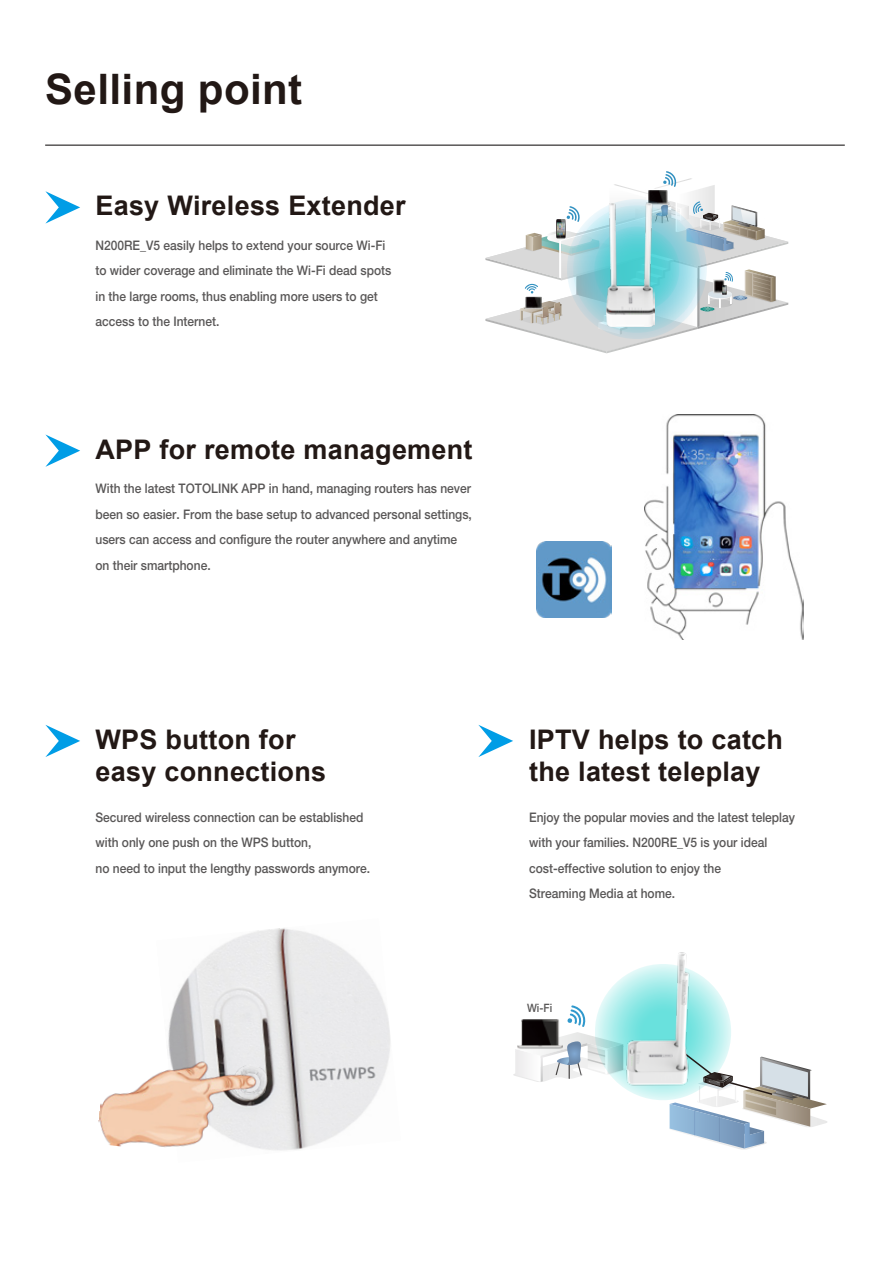
<style>
.page{position:relative;width:893px;height:1263px;background:#fff}
.page>*{position:absolute;margin:0;border:0;box-sizing:border-box;transform-origin:0 0}
.t1{font:700 42px "Arial";letter-spacing:.01em;color:#221815}
.t2{font:700 27px/31.5px "Arial";letter-spacing:.01em;color:#221815}
.t3{font:500 13.2px/25.5px "Helvetica Neue";color:#595757;scale:.91 1}
.t4{font:500 11.55px "Helvetica Neue";color:#595757;scale:.91 1}
</style>
<div class="page">
<hr style="left:45px;top:144px;width:800px;height:2px;background:#595757">
<svg style="left:45px;top:191px;width:35px;height:33px"></svg>
<svg style="left:45px;top:725px;width:35px;height:32px"></svg>
<svg style="left:478px;top:725px;width:35px;height:32px"></svg>
<svg style="left:45px;top:434px;width:35px;height:33px"></svg>
<svg style="left:601px;top:972px;width:130px;height:128px"></svg>
<svg style="left:513px;top:1005px;width:107px;height:77px"></svg>
<svg style="left:669px;top:1048px;width:158px;height:102px"></svg>
<img style="left:620px;top:952px;width:75px;height:143px">
<svg style="left:485px;top:171px;width:303px;height:182px"></svg>
<svg style="left:567px;top:199px;width:140px;height:140px"></svg>
<svg style="left:573px;top:205px;width:128px;height:128px;background:#bbd8e0"></svg>
<svg style="left:594px;top:227px;width:85px;height:85px;background:#78cfd8"></svg>
<img style="left:606px;top:203px;width:48px;height:123px">
<img style="left:168px;top:928px;width:223px;height:223px">
<img style="left:98px;top:1049px;width:170px;height:102px">
<img style="left:644px;top:415px;width:159px;height:225px">
<img style="left:536px;top:542px;width:75px;height:75px">
<h1 class="t1" style="left:45px;top:62px;width:259px">Selling point</h1>
<h2 class="t2" style="left:95px;top:191px;width:312px">Easy Wireless Extender</h2>
<p class="t3" style="left:96px;top:232px;width:327px">N200RE_V5 easily helps to extend your source Wi-Fi to wider coverage and eliminate the Wi-Fi dead spots in the large rooms, thus enabling more users to get access to the Internet.</p>
<h2 class="t2" style="left:96px;top:434px;width:379px">APP for remote management</h2>
<p class="t3" style="left:96px;top:475px;width:415px">With the latest TOTOLINK APP in hand, managing routers has never been so easier. From the base setup to advanced personal settings, users can access and configure the router anywhere and anytime on their smartphone.</p>
<h2 class="t2" style="left:96px;top:724px;width:232px">WPS button for easy connections</h2>
<p class="t3" style="left:96px;top:804px;width:303px">Secured wireless connection can be established with only one push on the WPS button,<br>no need to input the lengthy passwords anymore.</p>
<h2 class="t2" style="left:529px;top:724px;width:255px">IPTV helps to catch the latest teleplay</h2>
<p class="t3" style="left:529px;top:804px;width:294px">Enjoy the popular movies and the latest teleplay with your families. N200RE_V5 is your ideal cost-effective solution to enjoy the<br>Streaming Media at home.</p>
<p class="t4" style="left:527px;top:1001px;width:29px">Wi-Fi</p>
</div>
